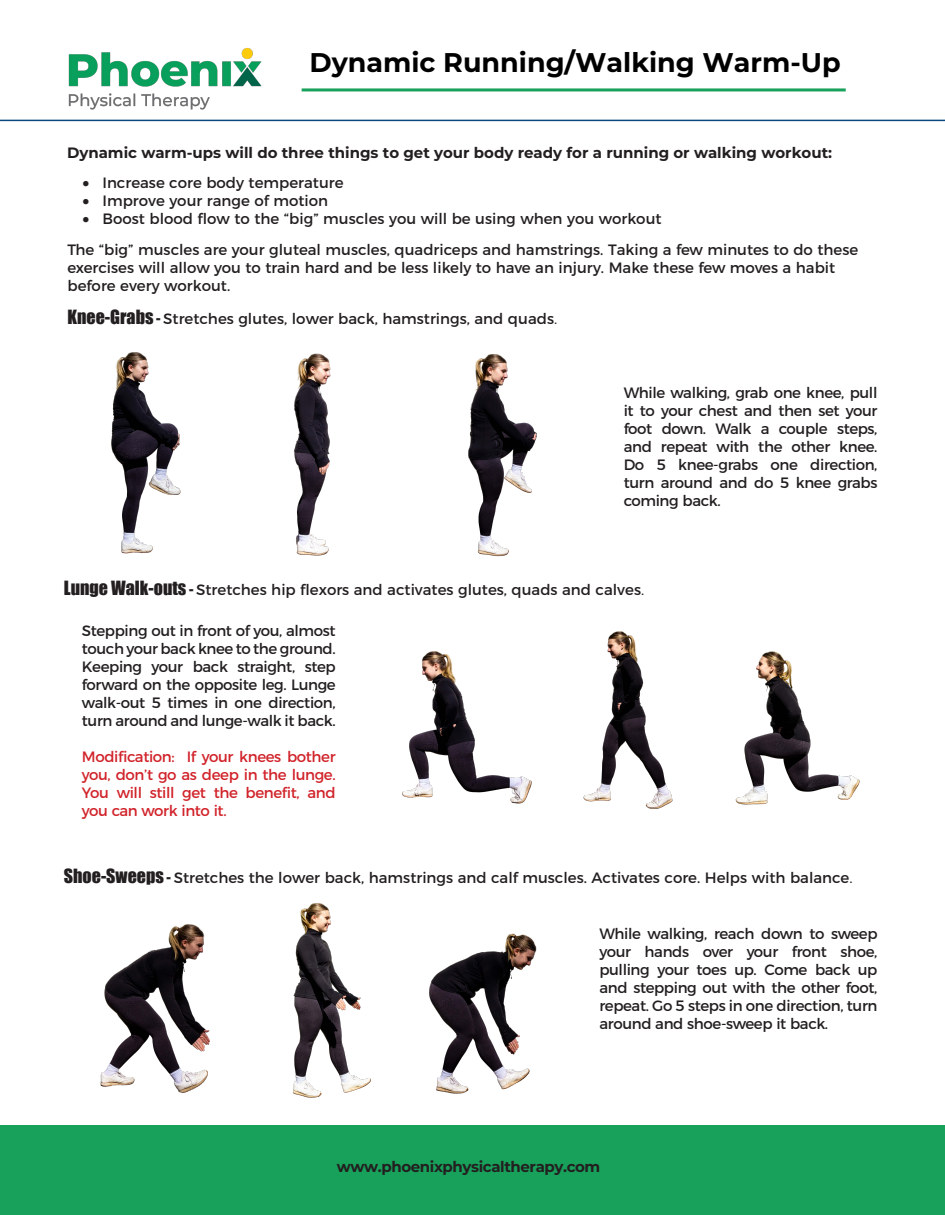
<style>
.page{position:relative;width:945px;height:1215px;background:#fff}
.page>*{position:absolute;margin:0;border:0;box-sizing:border-box;transform-origin:0 0}
.t1{font:700 27px "Montserrat";color:#000}
.t2{font:15px/18px "Montserrat";color:#231f20;text-align:justify}
.t3{font:15px/18px "Montserrat";letter-spacing:-.025em;color:#d1232a;text-align:justify}
.t4{font:700 15px "Montserrat";color:#231f20}
.t5{font:700 15px "Montserrat";letter-spacing:-.025em;color:#231f20}
.s1{color:#fff}
.s2{font-family:"Impact";font-size:18px}
.s3{font-family:"Impact"}
</style>
<div class="page">
<div style="left:0;top:1125px;width:945px;height:90px;background:#17a15a"></div>
<svg style="left:0;top:88px;width:945px;height:33px"></svg>
<hr style="left:302px;top:89px;width:544px;height:2px;background:#17a15a">
<img style="left:111px;top:352px;width:70px;height:202px">
<img style="left:293px;top:353px;width:38px;height:203px">
<img style="left:468px;top:354px;width:69px;height:203px">
<img style="left:402px;top:651px;width:130px;height:153px">
<img style="left:583px;top:631px;width:90px;height:178px">
<img style="left:735px;top:651px;width:125px;height:154px">
<img style="left:100px;top:924px;width:110px;height:169px">
<img style="left:293px;top:903px;width:78px;height:195px">
<img style="left:429px;top:933px;width:108px;height:161px">
<img style="left:50px;top:48px;width:230px;height:74px">
<h1 class="t1" style="left:293px;top:43px;width:550px"><span class="s1">T</span>Dynamic Running/Walking Warm-Up</h1>
<p class="t4" style="left:67px;top:142px;width:767px">Dynamic warm-ups will do three things to get your body ready for a running or walking workout:</p>
<p class="t2" style="left:82px;top:173px;width:263px">• Increase core body temperature</p>
<p class="t2" style="left:82px;top:191px;width:247px">• Improve your range of motion</p>
<p class="t2" style="left:68px;top:202px;width:792px;line-height:30.6px;text-indent:15px">• Boost blood flow to the “big” muscles you will be using when you workout<br>The “big” muscles are your gluteal muscles, quadriceps and hamstrings. Taking a few minutes to do these</p>
<p class="t2" style="left:68px;top:257px;width:769px">exercises will allow you to train hard and be less likely to have an injury. Make these few moves a habit before every workout.</p>
<p class="t2" style="left:68px;top:309px;width:491px"><span class="s2">Knee-Grabs</span> <span class="s3">-</span> Stretches glutes, lower back, hamstrings, and quads.</p>
<p class="t2" style="left:624px;top:383px;width:255px">While walking, grab one knee, pull it to your chest and then set your foot down. Walk a couple steps, and repeat with the other knee.<br>Do 5 knee-grabs one direction, turn around and do 5 knee grabs coming back.</p>
<p class="t2" style="left:64px;top:579px;width:582px"><span class="s2">Lunge Walk-outs</span> <span class="s3">-</span> Stretches hip flexors and activates glutes, quads and calves.</p>
<p class="t2" style="left:82px;top:621px;width:255px">Stepping out in front of you, almost touch your back knee to the ground.<br>Keeping your back straight, step forward on the opposite leg. Lunge walk-out 5 times in one direction, turn around and lunge-walk it back.</p>
<p class="t3" style="left:82px;top:747px;width:255px">Modification: If your knees bother you, don’t go as deep in the lunge.<br>You will still get the benefit, and you can work into it.</p>
<p class="t2" style="left:64px;top:868px;width:790px"><span class="s2">Shoe-Sweeps</span> <span class="s3">-</span> Stretches the lower back, hamstrings and calf muscles. Activates core. Helps with balance.</p>
<p class="t2" style="left:599px;top:923px;width:280px">While walking, reach down to sweep your hands over your front shoe, pulling your toes up. Come back up and stepping out with the other foot, repeat. Go 5 steps in one direction, turn around and shoe-sweep it back.</p>
<p class="t5" style="left:337px;top:1156px;width:265px">www.phoenixphysicaltherapy.com</p>
</div>
